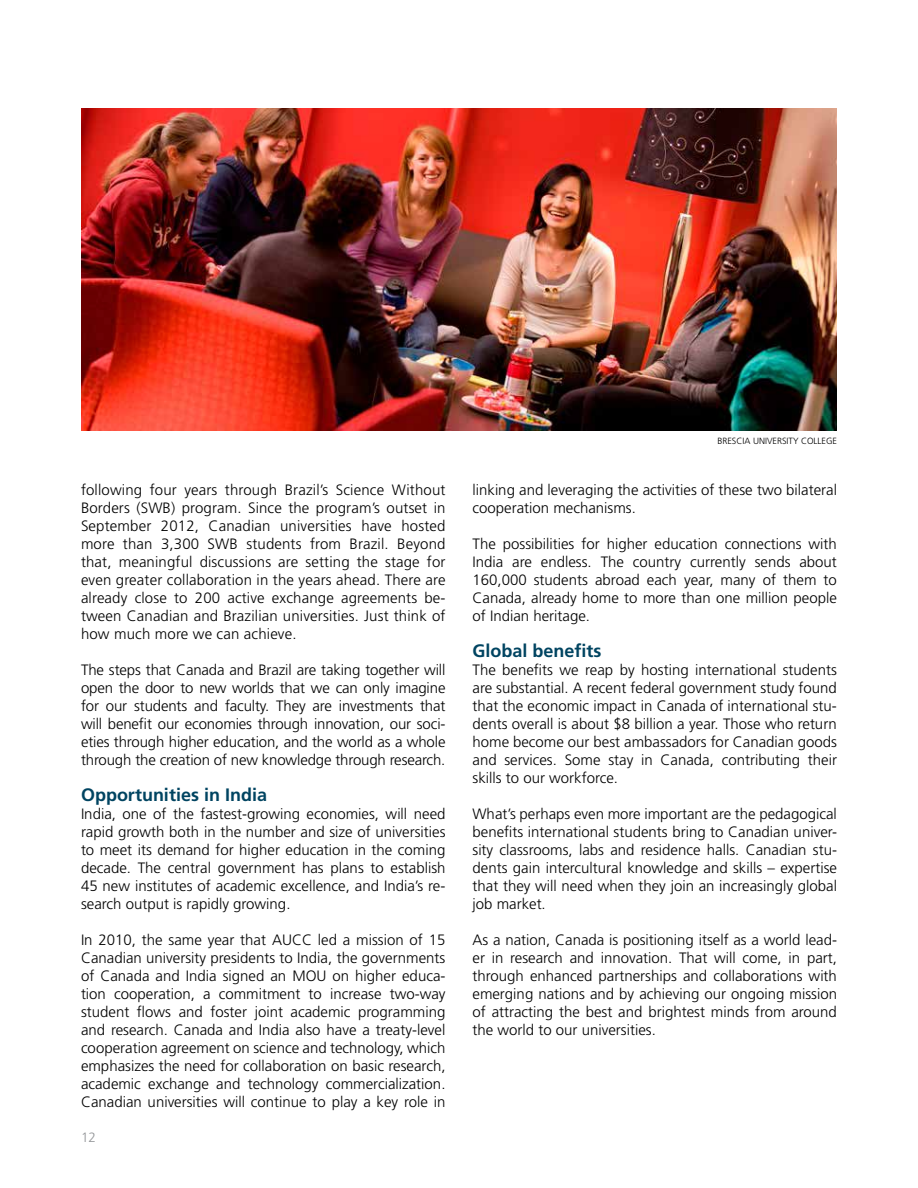
<style>
.page{position:relative;width:918px;height:1188px;background:#fff}
.page>*{position:absolute;margin:0;border:0;box-sizing:border-box;transform-origin:0 0}
.t1{font:700 18px "Frutiger LT Std";color:#004461}
.t2{font:300 15px/18px "Frutiger LT Std";color:#000;text-align:justify}
.t3{font:300 13.5px "Frutiger LT Std";color:#939598}
.t4{font:300 9px "Frutiger LT Std";color:#000}
</style>
<div class="page">
<img style="left:82px;top:108px;width:755px;height:323px">
<p class="t2" style="left:81px;top:481px;width:366px">following four years through Brazil’s Science Without Borders (SWB) program. Since the program’s outset in September 2012, Canadian universities have hosted more than 3,300 SWB students from Brazil. Beyond that, meaningful discussions are setting the stage for even greater collaboration in the years ahead. There are already close to 200 active exchange agreements be&shy;tween Canadian and Brazilian universities. Just think of how much more we can achieve.</p>
<p class="t2" style="left:81px;top:661px;width:366px">The steps that Canada and Brazil are taking together will open the door to new worlds that we can only imagine for our students and faculty. They are investments that will benefit our economies through innovation, our soci&shy;eties through higher education, and the world as a whole through the creation of new knowledge through research.</p>
<p class="t1" style="left:81px;top:784px;width:188px">Opportunities in India</p>
<p class="t2" style="left:81px;top:805px;width:366px">India, one of the fastest-growing economies, will need rapid growth both in the number and size of universities to meet its demand for higher education in the coming decade. The central government has plans to establish 45 new institutes of academic excellence, and India’s re&shy;search output is rapidly growing.</p>
<p class="t2" style="left:81px;top:931px;width:366px">In 2010, the same year that AUCC led a mission of 15<br>Canadian university presidents to India, the governments of Canada and India signed an MOU on higher educa&shy;tion cooperation, a commitment to increase two-way student flows and foster joint academic programming and research. Canada and India also have a treaty-level cooperation agreement on science and technology, which emphasizes the need for collaboration on basic research, academic exchange and technology commercialization.<br>Canadian universities will continue to play a key role in</p>
<p class="t3" style="left:81px;top:1130px;width:17px">12</p>
<p class="t4" style="left:717px;top:436px;width:121px">BRESCIA UNIVERSITY COLLEGE</p>
<p class="t2" style="left:472px;top:481px;width:366px">linking and leveraging the activities of these two bilateral cooperation mechanisms.</p>
<p class="t2" style="left:472px;top:535px;width:366px">The possibilities for higher education connections with India are endless. The country currently sends about 160,000 students abroad each year, many of them to Canada, already home to more than one million people of Indian heritage.</p>
<p class="t1" style="left:472px;top:640px;width:131px">Global benefits</p>
<p class="t2" style="left:472px;top:661px;width:366px">The benefits we reap by hosting international students are substantial. A recent federal government study found that the economic impact in Canada of international stu&shy;dents overall is about $8 billion a year. Those who return home become our best ambassadors for Canadian goods and services. Some stay in Canada, contributing their skills to our workforce.</p>
<p class="t2" style="left:472px;top:805px;width:366px">What’s perhaps even more important are the pedagogical benefits international students bring to Canadian univer&shy;sity classrooms, labs and residence halls. Canadian stu&shy;dents gain intercultural knowledge and skills – expertise that they will need when they join an increasingly global job market.</p>
<p class="t2" style="left:472px;top:931px;width:366px">As a nation, Canada is positioning itself as a world lead&shy;er in research and innovation. That will come, in part, through enhanced partnerships and collaborations with emerging nations and by achieving our ongoing mission of attracting the best and brightest minds from around the world to our universities.</p>
</div>
